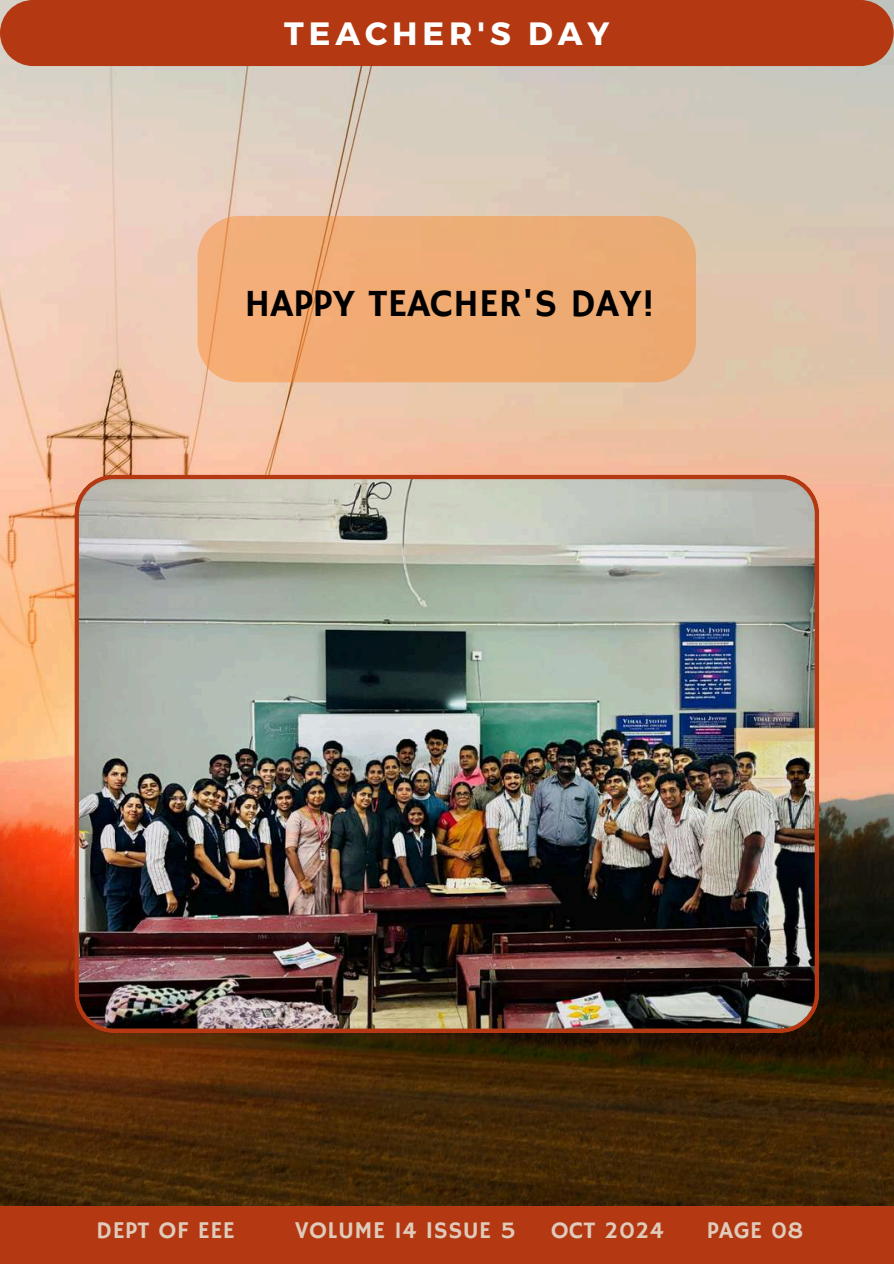
<style>
.page{position:relative;width:894px;height:1264px;background:#fff}
.page>*{position:absolute;margin:0;border:0;box-sizing:border-box;transform-origin:0 0}
.t1{font:39.15px "Hammersmith One";color:#000}
.t2{font:700 32.25px "Montserrat";letter-spacing:.15em;color:#fff}
.t3{font:24px "Hammersmith One";letter-spacing:.02em;color:#e0cbbb}
</style>
<div class="page">
<img style="left:0;top:66px;width:893px;height:1140px">
<div style="left:0;top:1206px;width:893px;height:57px;background:#b43913"></div>
<div style="left:0;top:0;width:893px;height:66px;background:#b43913"></div>
<img style="left:74px;top:474px;width:745px;height:558px">
<div style="left:197px;top:216px;width:498px;height:166px;background:#f0ab76"></div>
<h2 class="t2" style="left:284px;top:13px;width:326px">TEACHER'S DAY</h2>
<h1 class="t1" style="left:244px;top:281px;width:412px">HAPPY TEACHER'S DAY!</h1>
<p class="t3" style="left:96px;top:1216px;width:140px">DEPT OF EEE</p>
<p class="t3" style="left:294px;top:1216px;width:223px">VOLUME 14 ISSUE 5</p>
<p class="t3" style="left:550px;top:1216px;width:115px">OCT 2024</p>
<p class="t3" style="left:706px;top:1216px;width:98px">PAGE 08</p>
</div>
